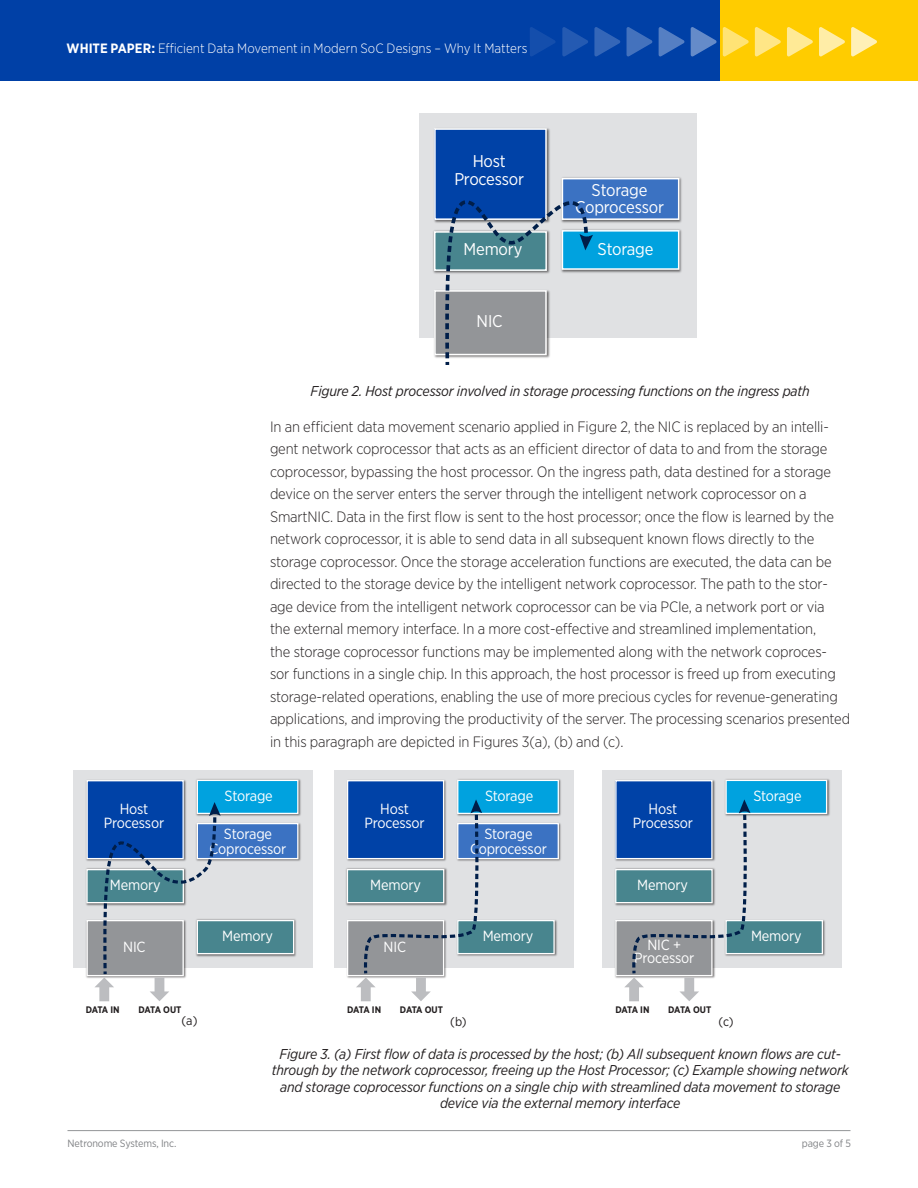
<style>
.page{position:relative;width:918px;height:1188px;background:#fff}
.page>*{position:absolute;margin:0;border:0;box-sizing:border-box;transform-origin:0 0}
.t1{font:16.95px/18.3px "Gotham Narrow";letter-spacing:-.01em;color:#fff;text-align:center}
._01_Body{font:300 15px/22.5px "Gotham Narrow";letter-spacing:-.01em;color:#231f20}
.t2{font:14.7px/14.7px "Gotham Narrow";letter-spacing:-.01em;color:#fff;text-align:center}
.t3{font:italic 14.25px/16.5px "Gotham Narrow";letter-spacing:-.01em;color:#231f20;text-align:center}
.t4{font:300 13.5px "Gotham Narrow";color:#fff}
.t5{font:12.6px "Gotham Narrow";color:#231f20}
.t6{font:10.5px "Gotham Narrow";letter-spacing:-.01em;color:#808285}
.t7{font:700 9.45px "Gotham Narrow";letter-spacing:-.04em;color:#231f20}
.s1{font-weight:700}
</style>
<div class="page">
<div style="left:719px;top:0;width:199px;height:81px;background:#fc0"></div>
<div style="left:0;top:0;width:719px;height:81px;background:#0040a6"></div>
<svg style="left:851px;top:27px;width:26px;height:29px"></svg>
<svg style="left:819px;top:27px;width:26px;height:29px"></svg>
<svg style="left:787px;top:27px;width:26px;height:29px"></svg>
<svg style="left:755px;top:27px;width:26px;height:29px"></svg>
<svg style="left:723px;top:27px;width:26px;height:29px"></svg>
<svg style="left:691px;top:27px;width:26px;height:29px"></svg>
<svg style="left:659px;top:27px;width:25px;height:29px"></svg>
<svg style="left:627px;top:27px;width:25px;height:29px"></svg>
<svg style="left:594px;top:27px;width:26px;height:29px"></svg>
<svg style="left:562px;top:27px;width:26px;height:29px"></svg>
<svg style="left:530px;top:27px;width:25px;height:29px"></svg>
<hr style="left:68px;top:1130px;width:782px;height:1px;background:#939598">
<div style="left:419px;top:113px;width:278px;height:225px;background:#e0e1e3"></div>
<img style="left:433px;top:230px;width:11px;height:44px">
<div style="left:435px;top:232px;width:111px;height:38px;background:#48858e"></div>
<div style="left:434px;top:231px;width:113px;height:40px;border:2px solid #fff"></div>
<img style="left:593px;top:229px;width:89px;height:44px">
<div style="left:562px;top:231px;width:117px;height:38px;background:#00a2df"></div>
<div style="left:562px;top:230px;width:117px;height:40px;border:2px solid #fff"></div>
<img style="left:434px;top:128px;width:116px;height:95px">
<div style="left:435px;top:129px;width:111px;height:90px;background:#0042a7"></div>
<div style="left:434px;top:128px;width:113px;height:92px;border:2px solid #fff"></div>
<div style="left:435px;top:291px;width:111px;height:64px;background:#939598"></div>
<div style="left:434px;top:290px;width:113px;height:65px;border:2px solid #fff"></div>
<img style="left:562px;top:177px;width:120px;height:46px">
<div style="left:562px;top:179px;width:117px;height:40px;background:#3b72c2"></div>
<div style="left:562px;top:178px;width:117px;height:42px;border:2px solid #fff"></div>
<svg style="left:444px;top:194px;width:149px;height:171px"></svg>
<div style="left:334px;top:770px;width:240px;height:198px;background:#e0e1e3"></div>
<div style="left:73px;top:770px;width:240px;height:198px;background:#e0e1e3"></div>
<img style="left:86px;top:868px;width:8px;height:38px">
<div style="left:87px;top:870px;width:96px;height:33px;background:#48858e"></div>
<div style="left:86px;top:869px;width:98px;height:34px;border:1px solid #fff"></div>
<div style="left:87px;top:781px;width:96px;height:78px;background:#0042a7"></div>
<div style="left:86px;top:780px;width:98px;height:79px;border:1px solid #fff"></div>
<div style="left:87px;top:921px;width:96px;height:55px;background:#939598"></div>
<div style="left:86px;top:920px;width:98px;height:56px;border:1px solid #fff"></div>
<img style="left:221px;top:919px;width:75px;height:38px">
<div style="left:197px;top:921px;width:97px;height:33px;background:#48858e"></div>
<div style="left:197px;top:920px;width:97px;height:34px;border:1px solid #fff"></div>
<img style="left:196px;top:779px;width:105px;height:37px">
<div style="left:197px;top:780px;width:101px;height:33px;background:#00a2df"></div>
<div style="left:197px;top:780px;width:102px;height:34px;border:1px solid #fff"></div>
<img style="left:221px;top:823px;width:80px;height:38px">
<div style="left:197px;top:824px;width:101px;height:35px;background:#3b72c2"></div>
<div style="left:197px;top:823px;width:102px;height:36px;border:1px solid #fff"></div>
<img style="left:482px;top:920px;width:75px;height:36px">
<div style="left:458px;top:921px;width:96px;height:33px;background:#48858e"></div>
<div style="left:457px;top:920px;width:98px;height:34px;border:1px solid #fff"></div>
<img style="left:458px;top:779px;width:103px;height:37px">
<div style="left:458px;top:780px;width:100px;height:33px;background:#00a2df"></div>
<div style="left:457px;top:780px;width:102px;height:34px;border:1px solid #fff"></div>
<img style="left:482px;top:823px;width:79px;height:38px">
<div style="left:458px;top:824px;width:100px;height:35px;background:#3b72c2"></div>
<div style="left:457px;top:823px;width:102px;height:36px;border:1px solid #fff"></div>
<img style="left:346px;top:868px;width:10px;height:38px">
<div style="left:347px;top:870px;width:97px;height:33px;background:#48858e"></div>
<div style="left:347px;top:869px;width:97px;height:34px;border:1px solid #fff"></div>
<div style="left:348px;top:781px;width:96px;height:78px;background:#0042a7"></div>
<div style="left:347px;top:780px;width:97px;height:79px;border:1px solid #fff"></div>
<div style="left:348px;top:921px;width:96px;height:55px;background:#939598"></div>
<div style="left:347px;top:920px;width:97px;height:56px;border:1px solid #fff"></div>
<svg style="left:94px;top:802px;width:127px;height:199px"></svg>
<svg style="left:356px;top:799px;width:126px;height:202px"></svg>
<div style="left:602px;top:770px;width:240px;height:198px;background:#e0e1e3"></div>
<img style="left:751px;top:920px;width:74px;height:36px">
<div style="left:726px;top:921px;width:96px;height:33px;background:#48858e"></div>
<div style="left:725px;top:920px;width:98px;height:34px;border:1px solid #fff"></div>
<img style="left:726px;top:779px;width:104px;height:37px">
<div style="left:726px;top:780px;width:101px;height:33px;background:#00a2df"></div>
<div style="left:725px;top:780px;width:102px;height:34px;border:1px solid #fff"></div>
<img style="left:615px;top:868px;width:9px;height:38px">
<div style="left:616px;top:870px;width:96px;height:33px;background:#48858e"></div>
<div style="left:615px;top:869px;width:98px;height:34px;border:1px solid #fff"></div>
<div style="left:616px;top:781px;width:96px;height:78px;background:#0042a7"></div>
<div style="left:615px;top:780px;width:98px;height:79px;border:1px solid #fff"></div>
<div style="left:616px;top:921px;width:96px;height:55px;background:#939598"></div>
<div style="left:615px;top:920px;width:98px;height:56px;border:1px solid #fff"></div>
<svg style="left:624px;top:799px;width:127px;height:202px"></svg>
<p class="t4" style="left:67px;top:40px;width:462px"><span class="s1">WHITE PAPER:</span> Efficient Data Movement in Modern SoC Designs – Why It Matters</p>
<p class="t1" style="left:454px;top:152px;width:71px">Host<br>Processor</p>
<p class="t1" style="left:575px;top:181px;width:90px;line-height:17px">Storage<br>Coprocessor</p>
<p class="t1" style="left:464px;top:240px;width:60px">Memory</p>
<p class="t1" style="left:598px;top:239px;width:57px">Storage</p>
<p class="t1" style="left:477px;top:312px;width:27px">NIC</p>
<p class="t3" style="left:311px;top:382px;width:501px">Figure 2. Host processor involved in storage processing functions on the ingress path</p>
<p class="_01_Body" style="left:270px;top:415px;width:582px">In an efficient data movement scenario applied in Figure 2, the NIC is replaced by an intelli&shy;gent network coprocessor that acts as an efficient director of data to and from the storage coprocessor, bypassing the host processor. On the ingress path, data destined for a storage device on the server enters the server through the intelligent network coprocessor on a SmartNIC. Data in the first flow is sent to the host processor; once the flow is learned by the network coprocessor, it is able to send data in all subsequent known flows directly to the storage coprocessor. Once the storage acceleration functions are executed, the data can be directed to the storage device by the intelligent network coprocessor. The path to the stor&shy;age device from the intelligent network coprocessor can be via PCIe, a network port or via<br>the external memory interface. In a more cost-effective and streamlined implementation,<br>the storage coprocessor functions may be implemented along with the network coproces-<br>sor functions in a single chip. In this approach, the host processor is freed up from executing storage-related operations, enabling the use of more precious cycles for revenue-generating applications, and improving the productivity of the server. The processing scenarios presented in this paragraph are depicted in Figures 3(a), (b) and (c).</p>
<p class="t2" style="left:104px;top:801px;width:62px">Host<br>Processor</p>
<p class="t2" style="left:225px;top:788px;width:50px">Storage</p>
<p class="t2" style="left:210px;top:826px;width:78px">Storage<br>Coprocessor</p>
<p class="t2" style="left:364px;top:801px;width:62px">Host<br>Processor</p>
<p class="t2" style="left:485px;top:788px;width:50px">Storage</p>
<p class="t2" style="left:470px;top:826px;width:78px">Storage<br>Coprocessor</p>
<p class="t2" style="left:633px;top:801px;width:62px">Host<br>Processor</p>
<p class="t2" style="left:753px;top:788px;width:50px">Storage</p>
<p class="t2" style="left:110px;top:877px;width:52px">Memory</p>
<p class="t2" style="left:370px;top:877px;width:52px">Memory</p>
<p class="t2" style="left:637px;top:877px;width:52px">Memory</p>
<p class="t2" style="left:123px;top:939px;width:24px">NIC</p>
<p class="t2" style="left:222px;top:928px;width:52px">Memory</p>
<p class="t2" style="left:384px;top:939px;width:24px">NIC</p>
<p class="t2" style="left:483px;top:928px;width:52px">Memory</p>
<p class="t2" style="left:634px;top:937px;width:62px;line-height:13.6px">NIC +<br>Processor</p>
<p class="t2" style="left:751px;top:928px;width:52px">Memory</p>
<p class="t7" style="left:86px;top:1003px;width:35px">DATA IN</p>
<p class="t7" style="left:139px;top:1003px;width:44px">DATA OUT</p>
<p class="t7" style="left:347px;top:1003px;width:35px">DATA IN</p>
<p class="t7" style="left:400px;top:1003px;width:44px">DATA OUT</p>
<p class="t7" style="left:615px;top:1003px;width:35px">DATA IN</p>
<p class="t7" style="left:668px;top:1003px;width:44px">DATA OUT</p>
<p class="t3" style="left:272px;top:1045px;width:579px">Figure 3. (a) First flow of data is processed by the host; (b) All subsequent known flows are cut&shy;through by the network coprocessor, freeing up the Host Processor; (c) Example showing network and storage coprocessor functions on a single chip with streamlined data movement to storage device via the external memory interface</p>
<p class="t5" style="left:182px;top:1013px;width:17px">(a)</p>
<p class="t5" style="left:450px;top:1013px;width:18px">(b)</p>
<p class="t5" style="left:719px;top:1013px;width:17px">(c)</p>
<p class="t6" style="left:68px;top:1137px;width:110px">Netronome Systems, Inc.</p>
<p class="t6" style="left:802px;top:1137px;width:51px">page 3 of 5</p>
</div>
